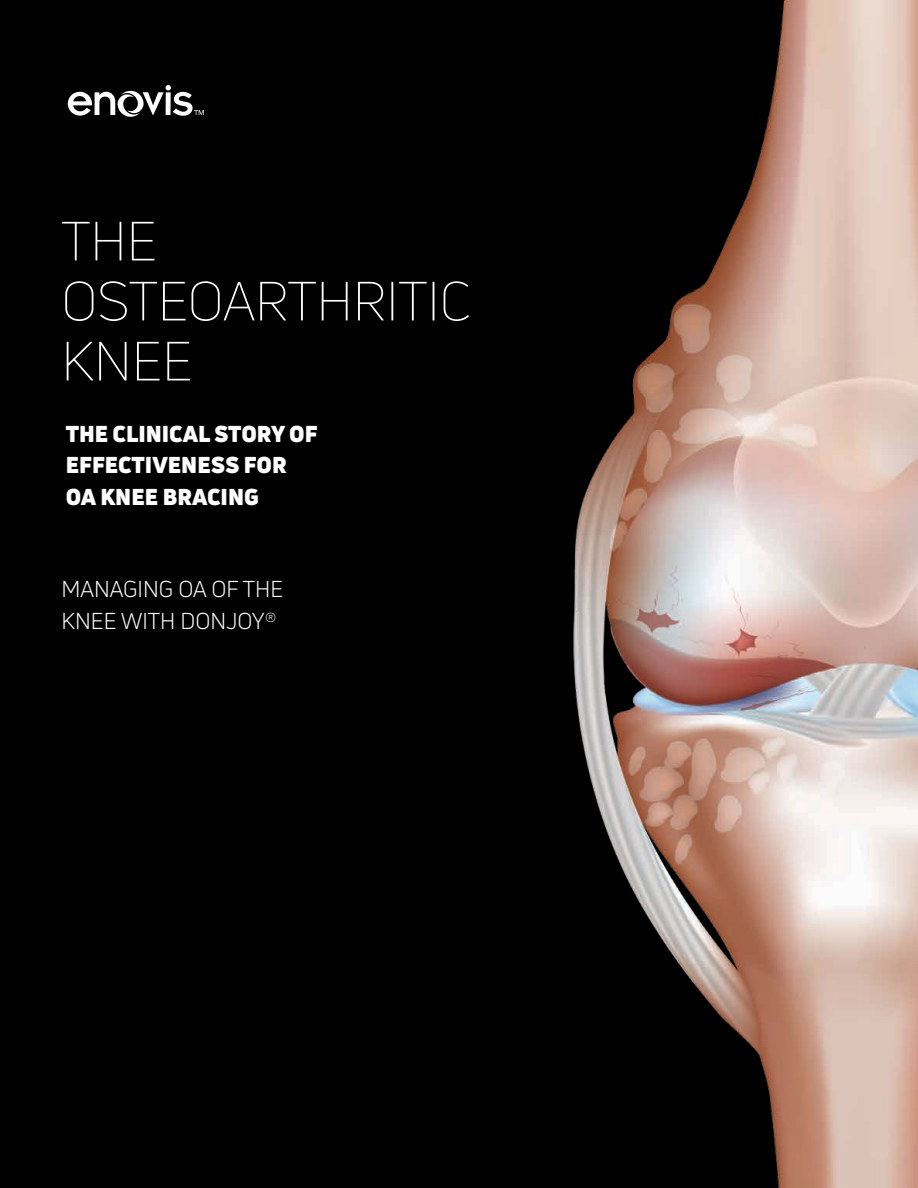
<style>
.page{position:relative;width:918px;height:1188px;background:#000}
.page>*{position:absolute;margin:0;border:0;box-sizing:border-box;transform-origin:0 0}
.t1{font:300 54px/60px "Uni Neue";color:#fff}
.t2{font:900 22.5px/31.5px "Uni Neue";color:#fff}
.t3{font:22.5px/31.5px "Uni Neue";color:#fff}
</style>
<div class="page">
<svg style="left:68px;top:85px;width:136px;height:32px"></svg>
<img style="left:573px;top:0;width:345px;height:1188px">
<p class="t1" style="left:61px;top:211px;width:411px">THE<br>OSTEOARTHRITIC<br>KNEE</p>
<p class="t2" style="left:66px;top:418px;width:253px">THE CLINICAL STORY OF<br>EFFECTIVENESS FOR<br>OA KNEE BRACING</p>
<p class="t3" style="left:61px;top:574px;width:223px">MANAGING OA OF THE<br>KNEE WITH DONJOY®</p>
</div>
